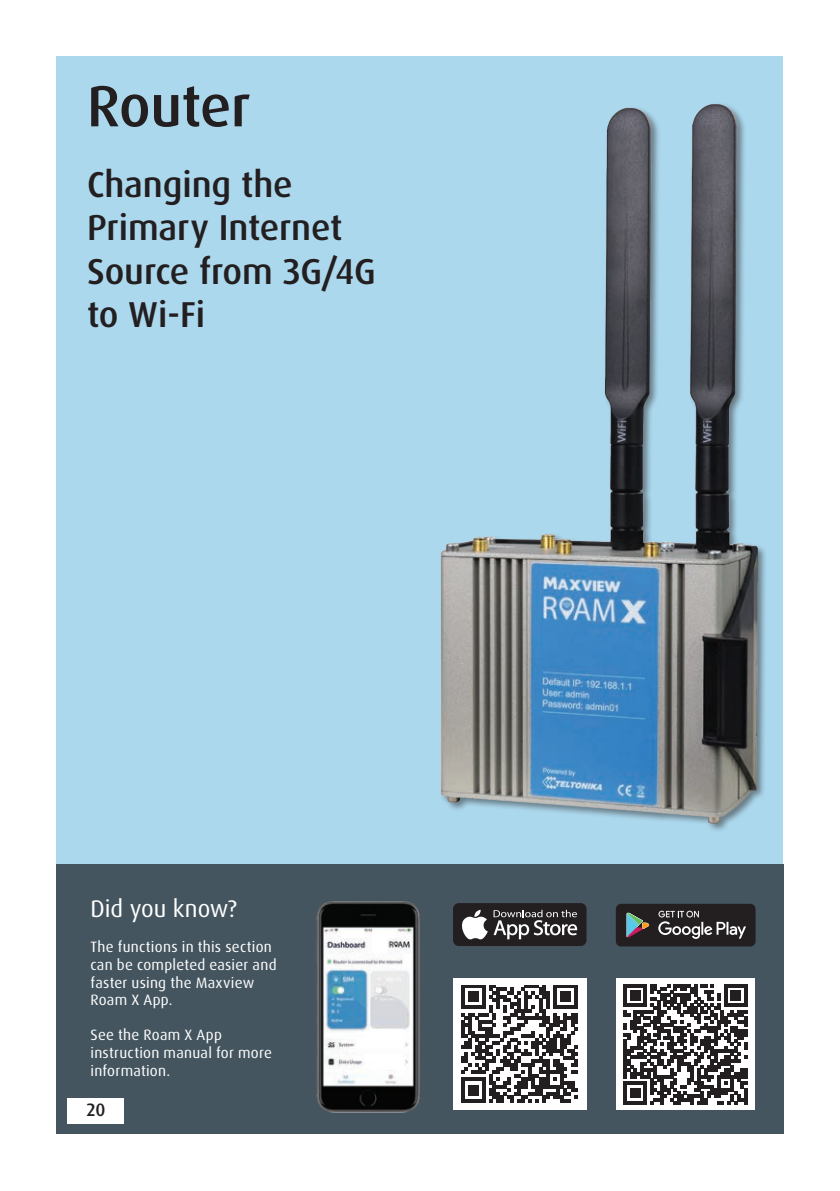
<style>
.page{position:relative;width:840px;height:1191px;background:#fff}
.page>*{position:absolute;margin:0;border:0;box-sizing:border-box;transform-origin:0 0}
.t1{font:500 58px "Dax Pro";letter-spacing:-.01em;color:#231f20}
.t2{font:500 36px/43.2px "Dax Pro";letter-spacing:-.005em;color:#231f20}
.t3{font:24px "Dax Pro";color:#fff}
.t4{font:500 18px "Dax Pro";color:#231f20}
.t5{font:15px/17.6px "Dax Pro";letter-spacing:.02em;color:#fff}
</style>
<div class="page">
<div style="left:57px;top:57px;width:725px;height:1076px;background:#acd8ed"></div>
<div style="left:56px;top:864px;width:727px;height:270px;background:#45555f"></div>
<img style="left:316px;top:901px;width:104px;height:212px">
<div style="left:67px;top:1098px;width:57px;height:25px;background:#fff"></div>
<div style="left:453px;top:903px;width:133px;height:43px;background:#231f20;border-radius:6px"></div>
<svg style="left:462px;top:909px;width:25px;height:30px"></svg>
<svg style="left:493px;top:909px;width:84px;height:30px"></svg>
<div style="left:615px;top:903px;width:140px;height:43px;background:#231f20;border-radius:5px"></div>
<svg style="left:658px;top:910px;width:87px;height:29px"></svg>
<svg style="left:626px;top:912px;width:24px;height:26px"></svg>
<img style="left:628px;top:913px;width:14px;height:8px">
<div style="left:453px;top:978px;width:133px;height:132px;background:#fff"></div>
<svg style="left:461px;top:985px;width:116px;height:117px"></svg>
<div style="left:616px;top:978px;width:138px;height:132px;background:#fff"></div>
<svg style="left:623px;top:984px;width:123px;height:120px"></svg>
<img style="left:440px;top:98px;width:343px;height:736px">
<h1 class="t1" style="left:87px;top:69px;width:165px">Router</h1>
<h2 class="t2" style="left:87px;top:163px;width:290px">Changing the<br>Primary Internet<br>Source from 3G/4G to Wi-Fi</h2>
<h3 class="t3" style="left:90px;top:893px;width:148px">Did you know?</h3>
<p class="t5" style="left:90px;top:938px;width:187px">The functions in this section can be completed easier and faster using the Maxview<br>Roam X App.</p>
<p class="t5" style="left:90px;top:1026px;width:183px">See the Roam X App instruction manual for more information.</p>
<p class="t4" style="left:86px;top:1098px;width:21px">20</p>
<p class="t4" style="left:93px;top:1093px;width:21px">20</p>
</div>
